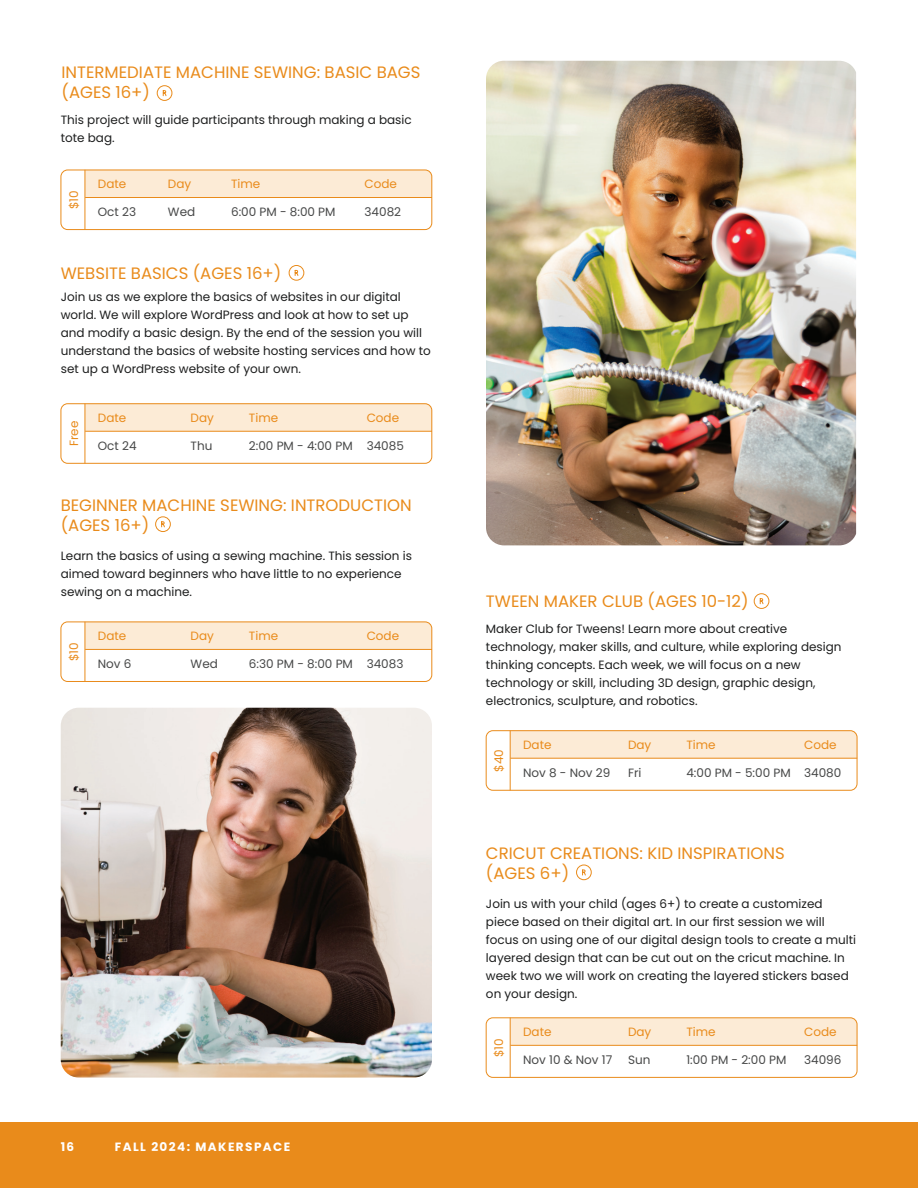
<style>
.page{position:relative;width:918px;height:1188px;background:#fff}
.page>*{position:absolute;margin:0;border:0;box-sizing:border-box;transform-origin:0 0}
.t1{font:16.5px/19.8px "Poppins";color:#e98b1b}
.t2{font:12px/18px "Poppins";color:#1d1e1e}
.t3{font:12px "Poppins";color:#474848}
.t4{font:12px "Poppins";color:#e98b1b}
.t5{font:700 12px "Poppins";letter-spacing:.12em;color:#fff}
</style>
<div class="page">
<div style="left:0;top:1123px;width:918px;height:65px;background:#e98b1b"></div>
<svg style="left:156px;top:85px;width:17px;height:16px"></svg>
<div style="left:86px;top:170px;width:346px;height:27px;background:#fcebd6"></div>
<div style="left:61px;top:170px;width:371px;height:60px;border:1px solid #e98b1b;border-radius:7px"></div>
<hr style="left:85px;top:170px;width:1px;height:60px;background:#e98b1b">
<hr style="left:85px;top:197px;width:347px;height:1px;background:#e98b1b">
<div style="left:86px;top:404px;width:346px;height:27px;background:#fcebd6"></div>
<div style="left:61px;top:404px;width:371px;height:60px;border:1px solid #e98b1b;border-radius:7px"></div>
<hr style="left:85px;top:404px;width:1px;height:60px;background:#e98b1b">
<hr style="left:85px;top:431px;width:347px;height:1px;background:#e98b1b">
<svg style="left:288px;top:265px;width:17px;height:16px"></svg>
<div style="left:86px;top:622px;width:346px;height:27px;background:#fcebd6"></div>
<div style="left:61px;top:622px;width:371px;height:60px;border:1px solid #e98b1b;border-radius:7px"></div>
<hr style="left:85px;top:622px;width:1px;height:60px;background:#e98b1b">
<hr style="left:85px;top:649px;width:347px;height:1px;background:#e98b1b">
<svg style="left:155px;top:516px;width:16px;height:16px"></svg>
<div style="left:511px;top:730px;width:346px;height:28px;background:#fcebd6"></div>
<div style="left:486px;top:730px;width:371px;height:60px;border:1px solid #e98b1b;border-radius:7px"></div>
<hr style="left:510px;top:730px;width:1px;height:60px;background:#e98b1b">
<hr style="left:510px;top:758px;width:347px;height:1px;background:#e98b1b">
<svg style="left:753px;top:593px;width:17px;height:16px"></svg>
<div style="left:511px;top:1018px;width:346px;height:27px;background:#fcebd6"></div>
<div style="left:486px;top:1018px;width:371px;height:60px;border:1px solid #e98b1b;border-radius:7px"></div>
<hr style="left:510px;top:1018px;width:1px;height:60px;background:#e98b1b">
<hr style="left:510px;top:1045px;width:347px;height:1px;background:#e98b1b">
<svg style="left:576px;top:864px;width:16px;height:16px"></svg>
<img style="left:486px;top:61px;width:370px;height:484px">
<img style="left:61px;top:708px;width:371px;height:370px">
<h1 class="t1" style="left:62px;top:62px;width:360px">INTERMEDIATE MACHINE SEWING: BASIC BAGS (AGES 16+)</h1>
<p class="t2" style="left:61px;top:110px;width:353px">This project will guide participants through making a basic tote bag.</p>
<p class="t4" style="left:98px;top:177px;width:30px">Date</p>
<p class="t4" style="left:168px;top:177px;width:25px">Day</p>
<p class="t4" style="left:231px;top:177px;width:31px">Time</p>
<p class="t4" style="left:365px;top:177px;width:34px">Code</p>
<p class="t3" style="left:98px;top:205px;width:40px">Oct 23</p>
<p class="t3" style="left:168px;top:205px;width:29px">Wed</p>
<p class="t3" style="left:231px;top:205px;width:106px">6:00 PM - 8:00 PM</p>
<p class="t3" style="left:365px;top:205px;width:38px">34082</p>
<p class="t4" style="left:67px;top:209px;width:20px;rotate:-90deg">$10</p>
<h1 class="t1" style="left:61px;top:263px;width:222px">WEBSITE BASICS (AGES 16+)</h1>
<p class="t2" style="left:61px;top:288px;width:372px">Join us as we explore the basics of websites in our digital world. We will explore WordPress and look at how to set up and modify a basic design. By the end of the session you will understand the basics of website hosting services and how to set up a WordPress website of your own.</p>
<p class="t4" style="left:67px;top:446px;width:27px;rotate:-90deg">Free</p>
<p class="t4" style="left:98px;top:411px;width:30px">Date</p>
<p class="t4" style="left:191px;top:411px;width:25px">Day</p>
<p class="t4" style="left:249px;top:411px;width:31px">Time</p>
<p class="t4" style="left:367px;top:411px;width:34px">Code</p>
<p class="t3" style="left:98px;top:439px;width:40px">Oct 24</p>
<p class="t3" style="left:191px;top:439px;width:23px">Thu</p>
<p class="t3" style="left:249px;top:439px;width:156px">2:00 PM - 4:00 PM 34085</p>
<h1 class="t1" style="left:61px;top:495px;width:352px">BEGINNER MACHINE SEWING: INTRODUCTION (AGES 16+)</h1>
<p class="t2" style="left:61px;top:546px;width:353px">Learn the basics of using a sewing machine. This session is aimed toward beginners who have little to no experience sewing on a machine.</p>
<p class="t4" style="left:67px;top:661px;width:20px;rotate:-90deg">$10</p>
<p class="t4" style="left:98px;top:629px;width:30px">Date</p>
<p class="t4" style="left:191px;top:629px;width:25px">Day</p>
<p class="t4" style="left:249px;top:629px;width:31px">Time</p>
<p class="t4" style="left:367px;top:629px;width:34px">Code</p>
<p class="t3" style="left:98px;top:657px;width:35px">Nov 6</p>
<p class="t3" style="left:191px;top:657px;width:29px">Wed</p>
<p class="t3" style="left:249px;top:657px;width:156px">6:30 PM - 8:00 PM 34083</p>
<p class="t5" style="left:61px;top:1140px;width:15px">16</p>
<p class="t5" style="left:115px;top:1140px;width:177px">FALL 2024: MAKERSPACE</p>
<h1 class="t1" style="left:486px;top:591px;width:264px">TWEEN MAKER CLUB (AGES 10-12)</h1>
<p class="t2" style="left:486px;top:620px;width:357px">Maker Club for Tweens! Learn more about creative technology, maker skills, and culture, while exploring design thinking concepts. Each week, we will focus on a new technology or skill, including 3D design, graphic design, electronics, sculpture, and robotics.</p>
<p class="t4" style="left:492px;top:772px;width:24px;rotate:-90deg">$40</p>
<p class="t4" style="left:523px;top:738px;width:30px">Date</p>
<p class="t4" style="left:628px;top:738px;width:25px">Day</p>
<p class="t4" style="left:686px;top:738px;width:31px">Time</p>
<p class="t4" style="left:804px;top:738px;width:34px">Code</p>
<p class="t3" style="left:523px;top:766px;width:89px">Nov 8 - Nov 29</p>
<p class="t3" style="left:628px;top:766px;width:15px">Fri</p>
<p class="t3" style="left:686px;top:766px;width:156px">4:00 PM - 5:00 PM 34080</p>
<h1 class="t1" style="left:486px;top:843px;width:300px">CRICUT CREATIONS: KID INSPIRATIONS (AGES 6+)</h1>
<p class="t2" style="left:486px;top:895px;width:372px">Join us with your child (ages 6+) to create a customized piece based on their digital art. In our first session we will focus on using one of our digital design tools to create a multi layered design that can be cut out on the cricut machine. In week two we will work on creating the layered stickers based on your design.</p>
<p class="t4" style="left:492px;top:1057px;width:20px;rotate:-90deg">$10</p>
<p class="t4" style="left:523px;top:1025px;width:30px">Date</p>
<p class="t4" style="left:628px;top:1025px;width:25px">Day</p>
<p class="t4" style="left:686px;top:1025px;width:31px">Time</p>
<p class="t4" style="left:804px;top:1025px;width:34px">Code</p>
<p class="t3" style="left:523px;top:1053px;width:91px">Nov 10 &amp; Nov 17</p>
<p class="t3" style="left:628px;top:1053px;width:24px">Sun</p>
<p class="t3" style="left:686px;top:1053px;width:101px">1:00 PM - 2:00 PM</p>
<p class="t3" style="left:804px;top:1053px;width:39px">34096</p>
</div>
